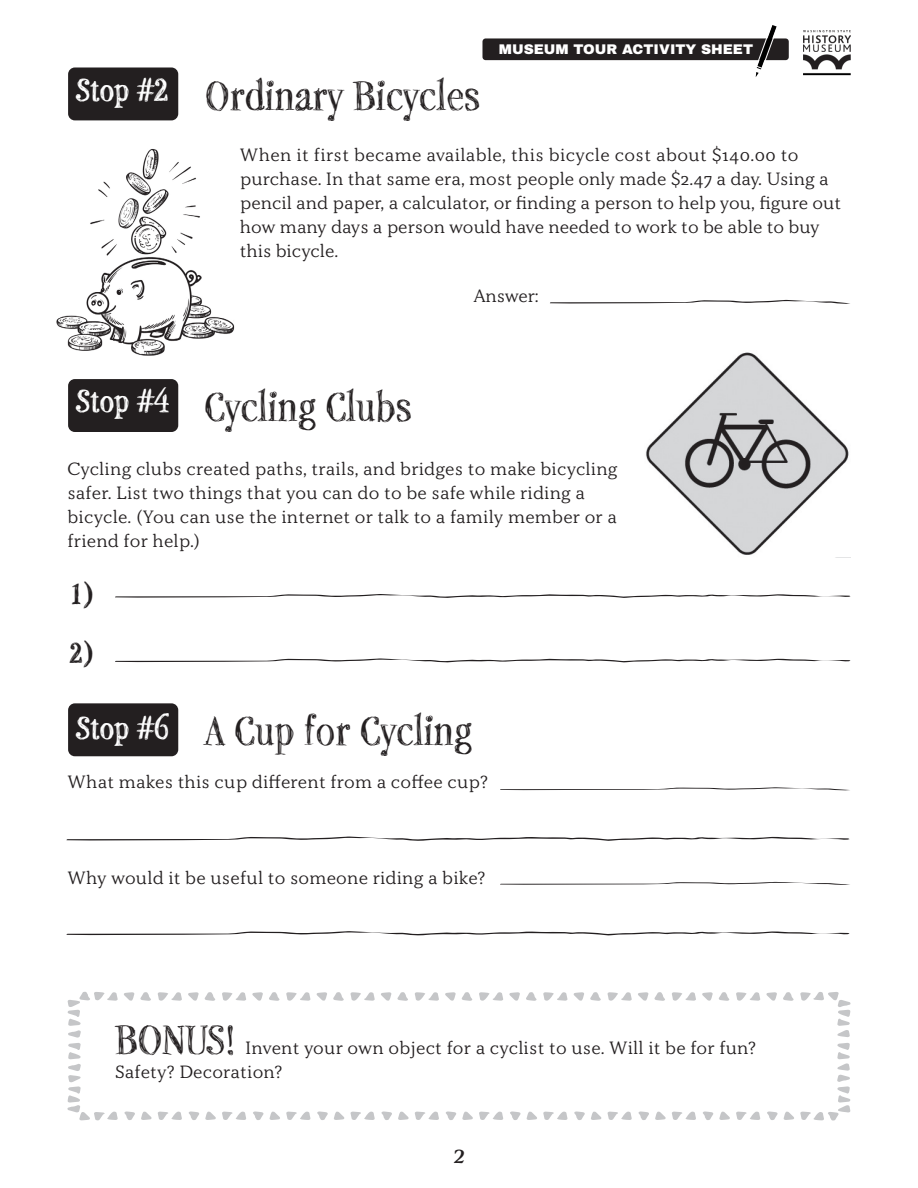
<style>
.page{position:relative;width:918px;height:1188px;background:#fff}
.page>*{position:absolute;margin:0;border:0;box-sizing:border-box;transform-origin:0 0}
.t1{font:45px "P22 Stanyan";color:#231f20}
.t2{font:700 34.95px "P22 Stanyan";color:#fff}
.t3{font:700 31.5px "P22 Stanyan";color:#231f20}
.t4{font:19.5px "Adorn S Serif";color:#231f20}
.t5{font:18px/24px "Kopius";letter-spacing:.01em;color:#231f20}
.t6{font:900 13.95px "Archivo";color:#fff}
.s1{font-size:37.5px}
</style>
<div class="page">
<img style="left:803px;top:30px;width:47px;height:46px">
<div style="left:482px;top:38px;width:307px;height:22px;background:#231f20;border-radius:3px"></div>
<svg style="left:755px;top:25px;width:26px;height:52px"></svg>
<svg style="left:550px;top:300px;width:300px;height:4px"></svg>
<svg style="left:188px;top:992px;width:27px;height:9px"></svg>
<svg style="left:158px;top:992px;width:24px;height:9px"></svg>
<svg style="left:269px;top:992px;width:11px;height:9px"></svg>
<svg style="left:252px;top:992px;width:11px;height:9px"></svg>
<svg style="left:222px;top:992px;width:24px;height:9px"></svg>
<svg style="left:333px;top:992px;width:11px;height:9px"></svg>
<svg style="left:286px;top:992px;width:41px;height:9px"></svg>
<svg style="left:350px;top:992px;width:58px;height:9px"></svg>
<svg style="left:445px;top:992px;width:28px;height:9px"></svg>
<svg style="left:415px;top:992px;width:24px;height:9px"></svg>
<svg style="left:526px;top:992px;width:11px;height:9px"></svg>
<svg style="left:509px;top:992px;width:11px;height:9px"></svg>
<svg style="left:479px;top:992px;width:24px;height:9px"></svg>
<svg style="left:543px;top:992px;width:58px;height:9px"></svg>
<svg style="left:638px;top:992px;width:27px;height:9px"></svg>
<svg style="left:607px;top:992px;width:25px;height:9px"></svg>
<svg style="left:702px;top:992px;width:28px;height:9px"></svg>
<svg style="left:672px;top:992px;width:24px;height:9px"></svg>
<svg style="left:783px;top:992px;width:11px;height:9px"></svg>
<svg style="left:766px;top:992px;width:11px;height:9px"></svg>
<svg style="left:736px;top:992px;width:24px;height:9px"></svg>
<svg style="left:703px;top:1111px;width:27px;height:9px"></svg>
<svg style="left:736px;top:1111px;width:24px;height:9px"></svg>
<svg style="left:638px;top:1111px;width:11px;height:9px"></svg>
<svg style="left:655px;top:1111px;width:11px;height:9px"></svg>
<svg style="left:672px;top:1111px;width:24px;height:9px"></svg>
<svg style="left:574px;top:1111px;width:11px;height:9px"></svg>
<svg style="left:591px;top:1111px;width:41px;height:9px"></svg>
<svg style="left:510px;top:1111px;width:58px;height:9px"></svg>
<svg style="left:446px;top:1111px;width:27px;height:9px"></svg>
<svg style="left:479px;top:1111px;width:24px;height:9px"></svg>
<svg style="left:381px;top:1111px;width:11px;height:9px"></svg>
<svg style="left:398px;top:1111px;width:11px;height:9px"></svg>
<svg style="left:415px;top:1111px;width:24px;height:9px"></svg>
<svg style="left:317px;top:1111px;width:58px;height:9px"></svg>
<svg style="left:253px;top:1111px;width:27px;height:9px"></svg>
<svg style="left:286px;top:1111px;width:25px;height:9px"></svg>
<svg style="left:188px;top:1111px;width:28px;height:9px"></svg>
<svg style="left:222px;top:1111px;width:24px;height:9px"></svg>
<svg style="left:158px;top:1111px;width:24px;height:9px"></svg>
<svg style="left:800px;top:992px;width:50px;height:45px"></svg>
<svg style="left:767px;top:1043px;width:83px;height:78px"></svg>
<svg style="left:68px;top:992px;width:84px;height:128px"></svg>
<img style="left:56px;top:149px;width:179px;height:207px">
<div style="left:68px;top:68px;width:110px;height:52px;background:#231f20;border-radius:7px"></div>
<div style="left:68px;top:379px;width:110px;height:53px;background:#231f20;border-radius:7px"></div>
<div style="left:68px;top:703px;width:110px;height:53px;background:#231f20;border-radius:7px"></div>
<img style="left:646px;top:352px;width:203px;height:203px">
<svg style="left:115px;top:594px;width:735px;height:4px"></svg>
<svg style="left:115px;top:658px;width:735px;height:5px"></svg>
<svg style="left:67px;top:837px;width:783px;height:4px"></svg>
<svg style="left:67px;top:931px;width:783px;height:5px"></svg>
<svg style="left:500px;top:787px;width:350px;height:4px"></svg>
<svg style="left:500px;top:882px;width:350px;height:3px"></svg>
<p class="t2" style="left:76px;top:69px;width:95px">Stop <span class="s1">#</span>2</p>
<p class="t2" style="left:76px;top:380px;width:95px">Stop <span class="s1">#</span>4</p>
<p class="t1" style="left:205px;top:68px;width:277px">Ordinary Bicycles</p>
<p class="t6" style="left:499px;top:41px;width:256px">MUSEUM TOUR ACTIVITY SHEET</p>
<p class="t5" style="left:240px;top:143px;width:603px">When it first became available, this bicycle cost about $140.00 to purchase. In that same era, most people only made $2.47 a day. Using a pencil and paper, a calculator, or finding a person to help you, figure out how many days a person would have needed to work to be able to buy this bicycle.</p>
<p class="t1" style="left:205px;top:380px;width:208px">Cycling Clubs</p>
<p class="t5" style="left:473px;top:284px;width:67px">Answer:</p>
<p class="t5" style="left:68px;top:456px;width:552px">Cycling clubs created paths, trails, and bridges to make bicycling safer. List two things that you can do to be safe while riding a bicycle. (You can use the internet or talk to a family member or a friend for help.)</p>
<p class="t3" style="left:70px;top:574px;width:26px">1)</p>
<p class="t3" style="left:70px;top:634px;width:26px">2)</p>
<p class="t2" style="left:76px;top:707px;width:95px">Stop <span class="s1">#</span>6</p>
<p class="t1" style="left:205px;top:704px;width:269px">A Cup for Cycling</p>
<p class="t5" style="left:68px;top:770px;width:422px">What makes this cup different from a coffee cup?</p>
<p class="t5" style="left:68px;top:866px;width:419px">Why would it be useful to someone riding a bike?</p>
<p class="t1" style="left:115px;top:1013px;width:122px">BONUS!</p>
<p class="t5" style="left:115px;top:1036px;width:643px;text-indent:130px">Invent your own object for a cyclist to use. Will it be for fun?<br>Safety? Decoration?</p>
<p class="t4" style="left:453px;top:1143px;width:13px">2</p>
</div>
